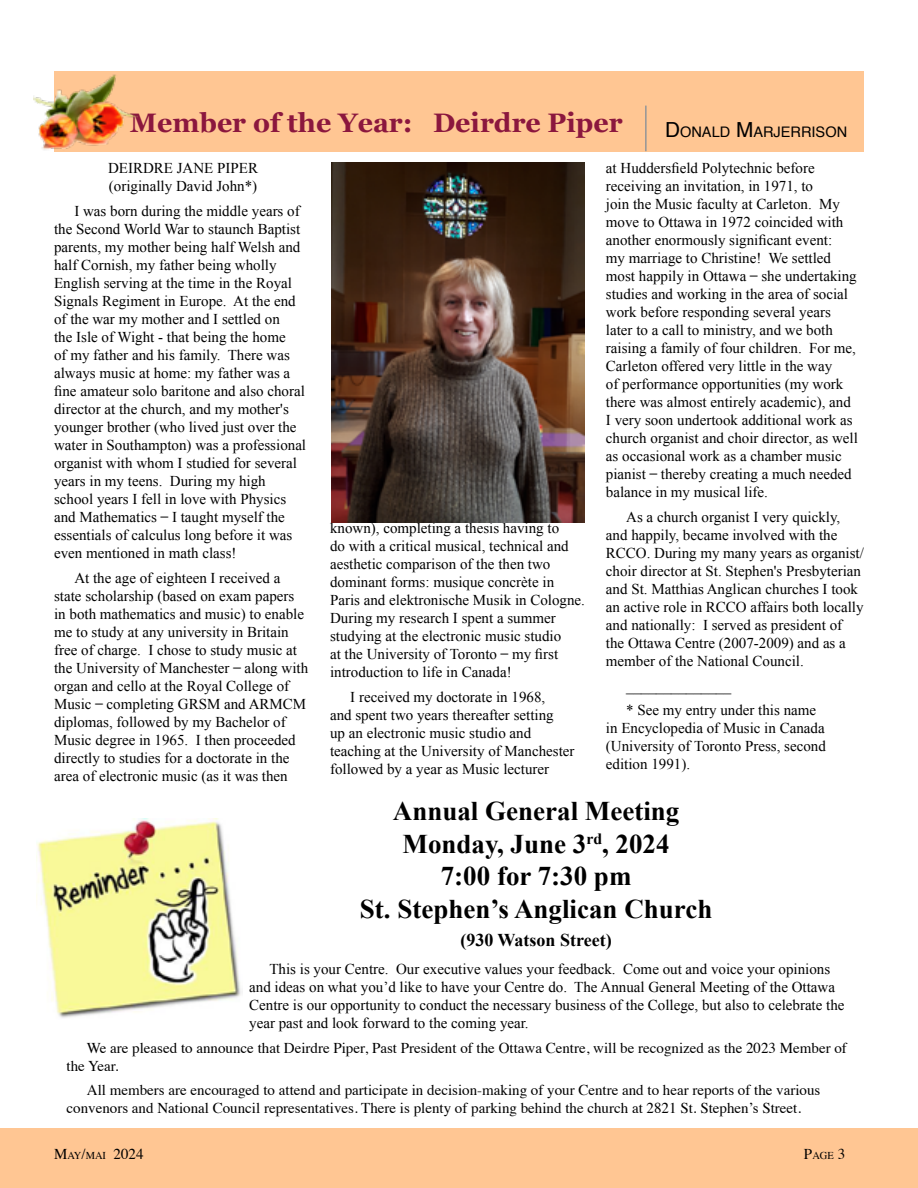
<style>
.page{position:relative;width:918px;height:1188px;background:#fff}
.page>*{position:absolute;margin:0;border:0;box-sizing:border-box;transform-origin:0 0}
.t1{font:700 27px/32.4px "Times New Roman";color:#000;text-align:center}
.t2{font:700 26.7px "Georgia";color:#8b173e}
.t3{font:700 18px "Times New Roman";color:#000}
.t4{font:15px/18px "Times New Roman";color:#000}
.t5{font:15px/18px "Times";color:#000}
.t6{font:15px "Times";color:#000}
.t7{font:14.55px "Helvetica";color:#000}
.t8{font:10.5px "Times";color:#000}
.s1{font-size:20.85px}
.s2{font-size:10.5px}
.s3{font-size:15px}
</style>
<div class="page">
<div style="left:0;top:1128px;width:918px;height:60px;background:#ffc693"></div>
<img style="left:36px;top:819px;width:205px;height:199px">
<div style="left:55px;top:71px;width:809px;height:81px;background:#ffc693"></div>
<hr style="left:645px;top:106px;width:2px;height:45px;background:#939598">
<img style="left:34px;top:71px;width:103px;height:81px">
<img style="left:332px;top:163px;width:253px;height:359px">
<h2 class="t2" style="left:130px;top:102px;width:494px">Member of the Year: Deirdre Piper</h2>
<p class="t7" style="left:665px;top:120px;width:184px"><span class="s1">D</span>ONALD <span class="s1">M</span>ARJERRISON</p>
<p class="t4" style="left:108px;top:159px;width:152px">DEIRDRE JANE PIPER (originally David John*)</p>
<p class="t4" style="left:54px;top:202px;width:254px;text-indent:20px">I was born during the middle years of the Second World War to staunch Baptist parents, my mother being half Welsh and half Cornish, my father being wholly English serving at the time in the Royal Signals Regiment in Europe. At the end of the war my mother and I settled on<br>the Isle of Wight - that being the home<br>of my father and his family. There was always music at home: my father was a fine amateur solo baritone and also choral director at the church, and my mother's younger brother (who lived just over the water in Southampton) was a professional organist with whom I studied for several years in my teens. During my high school years I fell in love with Physics and Mathematics ̶I taught myself the essentials of calculus long before it was even mentioned in math class!</p>
<p class="t4" style="left:54px;top:568px;width:256px;text-indent:20px">At the age of eighteen I received a state scholarship (based on exam papers in both mathematics and music) to enable me to study at any university in Britain free of charge. I chose to study music at the University of Manchester ̶along with organ and cello at the Royal College of Music ̶completing GRSM and ARMCM diplomas, followed by my Bachelor of Music degree in 1965. I then proceeded directly to studies for a doctorate in the area of electronic music (as it was then</p>
<p class="t4" style="left:330px;top:519px;width:256px">known), completing a thesis having to<br>do with a critical musical, technical and aesthetic comparison of the then two dominant forms: musique concrète in Paris and elektronische Musik in Cologne.<br>During my research I spent a summer studying at the electronic music studio<br>at the University of Toronto ̶my first introduction to life in Canada!</p>
<p class="t4" style="left:330px;top:688px;width:246px;text-indent:20px">I received my doctorate in 1968,<br>and spent two years thereafter setting<br>up an electronic music studio and teaching at the University of Manchester followed by a year as Music lecturer</p>
<p class="t4" style="left:606px;top:159px;width:253px">at Huddersfield Polytechnic before receiving an invitation, in 1971, to<br>join the Music faculty at Carleton. My move to Ottawa in 1972 coincided with another enormously significant event:<br>my marriage to Christine! We settled most happily in Ottawa ̶she undertaking studies and working in the area of social work before responding several years later to a call to ministry, and we both raising a family of four children. For me, Carleton offered very little in the way<br>of performance opportunities (my work there was almost entirely academic), and I very soon undertook additional work as church organist and choir director, as well as occasional work as a chamber music pianist ̶thereby creating a much needed balance in my musical life.</p>
<p class="t4" style="left:606px;top:508px;width:259px;text-indent:20px">As a church organist I very quickly, and happily, became involved with the RCCO. During my many years as organist/ choir director at St. Stephen's Presbyterian and St. Matthias Anglican churches I took an active role in RCCO affairs both locally and nationally: I served as president of the Ottawa Centre (2007-2009) and as a member of the National Council.</p>
<p class="t4" style="left:626px;top:673px;width:191px;line-height:24.8px">______________<br>* See my entry under this name</p>
<p class="t4" style="left:606px;top:719px;width:221px;text-align:justify">in Encyclopedia of Music in Canada (University of Toronto Press, second edition 1991).</p>
<h1 class="t1" style="left:360px;top:795px;width:354px">Annual General Meeting<br>Monday, June 3<sup>rd</sup>, 2024<br>7:00 for 7:30 pm<br>St. Stephen’s Anglican Church</h1>
<p class="t3" style="left:460px;top:928px;width:153px">(930 Watson Street)</p>
<p class="t4" style="left:249px;top:960px;width:597px;text-indent:20px">This is your Centre. Our executive values your feedback. Come out and voice your opinions and ideas on what you’d like to have your Centre do. The Annual General Meeting of the Ottawa Centre is our opportunity to conduct the necessary business of the College, but also to celebrate the year past and look forward to the coming year.</p>
<p class="t5" style="left:67px;top:1037px;width:782px;text-indent:20px">We are pleased to announce that Deirdre Piper, Past President of the Ottawa Centre, will be recognized as the 2023 Member of the Year.</p>
<p class="t5" style="left:67px;top:1080px;width:755px;text-indent:20px">All members are encouraged to attend and participate in decision-making of your Centre and to hear reports of the various convenors and National Council representatives. There is plenty of parking behind the church at 2821 St. Stephen’s Street.</p>
<p class="t6" style="left:54px;top:1140px;width:91px">M<span class="s2">AY</span>/<span class="s2">MAI</span> 2024</p>
<p class="t8" style="left:804px;top:1145px;width:43px"><span class="s3">P</span>AGE <span class="s3">3</span></p>
</div>
